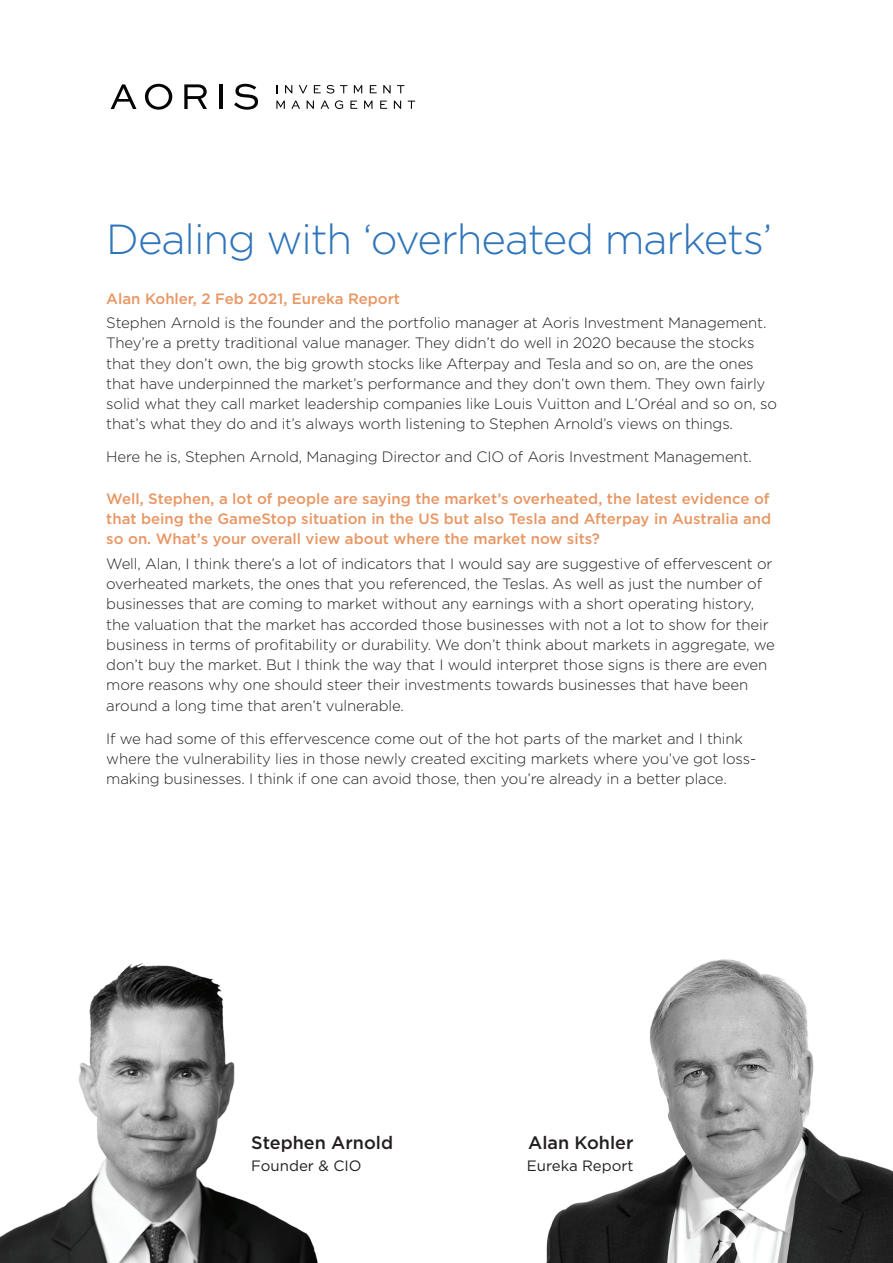
<style>
.page{position:relative;width:893px;height:1263px;background:#fff}
.page>*{position:absolute;margin:0;border:0;box-sizing:border-box;transform-origin:0 0}
.t1{font:300 42px "Gotham";letter-spacing:-.025em;color:#2e75bb}
.t2{font:500 18px "Gotham";color:#231f20}
.t3{font:300 15px/20.2px "Gotham";letter-spacing:-.01em;color:#231f20}
.t4{font:500 15px/20.2px "Gotham";color:#e89663;text-align:justify}
.t5{font:15px "Gotham";color:#231f20}
</style>
<div class="page">
<svg style="left:285px;top:85px;width:7px;height:8px"></svg>
<svg style="left:299px;top:85px;width:8px;height:8px"></svg>
<svg style="left:314px;top:85px;width:20px;height:9px"></svg>
<svg style="left:340px;top:85px;width:7px;height:8px"></svg>
<svg style="left:354px;top:85px;width:8px;height:8px"></svg>
<svg style="left:370px;top:85px;width:7px;height:8px"></svg>
<svg style="left:383px;top:85px;width:8px;height:8px"></svg>
<svg style="left:397px;top:85px;width:7px;height:8px"></svg>
<svg style="left:276px;top:101px;width:9px;height:8px"></svg>
<svg style="left:291px;top:101px;width:9px;height:8px"></svg>
<svg style="left:307px;top:101px;width:7px;height:8px"></svg>
<svg style="left:320px;top:101px;width:9px;height:8px"></svg>
<svg style="left:335px;top:100px;width:8px;height:9px"></svg>
<svg style="left:350px;top:101px;width:7px;height:8px"></svg>
<svg style="left:364px;top:101px;width:8px;height:8px"></svg>
<svg style="left:380px;top:101px;width:7px;height:8px"></svg>
<svg style="left:394px;top:101px;width:7px;height:8px"></svg>
<svg style="left:408px;top:101px;width:7px;height:8px"></svg>
<svg style="left:111px;top:84px;width:26px;height:25px"></svg>
<svg style="left:145px;top:84px;width:27px;height:26px"></svg>
<svg style="left:184px;top:84px;width:23px;height:25px"></svg>
<hr style="left:219px;top:84px;width:3px;height:25px;background:#040503">
<svg style="left:234px;top:84px;width:24px;height:26px"></svg>
<img style="left:0;top:963px;width:318px;height:300px">
<img style="left:546px;top:959px;width:347px;height:304px">
<h1 class="t1" style="left:106px;top:216px;width:668px">Dealing with ‘overheated markets’</h1>
<p class="t4" style="left:106px;top:288px;width:295px">Alan Kohler, 2 Feb 2021, Eureka Report</p>
<p class="t3" style="left:106px;top:312px;width:672px">Stephen Arnold is the founder and the portfolio manager at Aoris Investment Management.<br>They’re a pretty traditional value manager. They didn’t do well in 2020 because the stocks that they don’t own, the big growth stocks like Afterpay and Tesla and so on, are the ones that have underpinned the market’s performance and they don’t own them. They own fairly solid what they call market leadership companies like Louis Vuitton and L’Oréal and so on, so that’s what they do and it’s always worth listening to Stephen Arnold’s views on things.</p>
<p class="t3" style="left:106px;top:447px;width:647px">Here he is, Stephen Arnold, Managing Director and CIO of Aoris Investment Management.</p>
<p class="t4" style="left:106px;top:488px;width:666px">Well, Stephen, a lot of people are saying the market’s overheated, the latest evidence of that being the GameStop situation in the US but also Tesla and Afterpay in Australia and so on. What’s your overall view about where the market now sits?</p>
<p class="t3" style="left:106px;top:553px;width:670px">Well, Alan, I think there’s a lot of indicators that I would say are suggestive of effervescent or overheated markets, the ones that you referenced, the Teslas. As well as just the number of businesses that are coming to market without any earnings with a short operating history, the valuation that the market has accorded those businesses with not a lot to show for their business in terms of profitability or durability. We don’t think about markets in aggregate, we don’t buy the market. But I think the way that I would interpret those signs is there are even more reasons why one should steer their investments towards businesses that have been around a long time that aren’t vulnerable.</p>
<p class="t3" style="left:106px;top:728px;width:651px">If we had some of this effervescence come out of the hot parts of the market and I think where the vulnerability lies in those newly created exciting markets where you’ve got loss&shy;making businesses. I think if one can avoid those, then you’re already in a better place.</p>
<p class="t2" style="left:251px;top:1132px;width:143px">Stephen Arnold</p>
<p class="t5" style="left:251px;top:1158px;width:112px">Founder &amp; CIO</p>
<p class="t2" style="left:528px;top:1132px;width:107px">Alan Kohler</p>
<p class="t5" style="left:527px;top:1158px;width:108px">Eureka Report</p>
</div>
